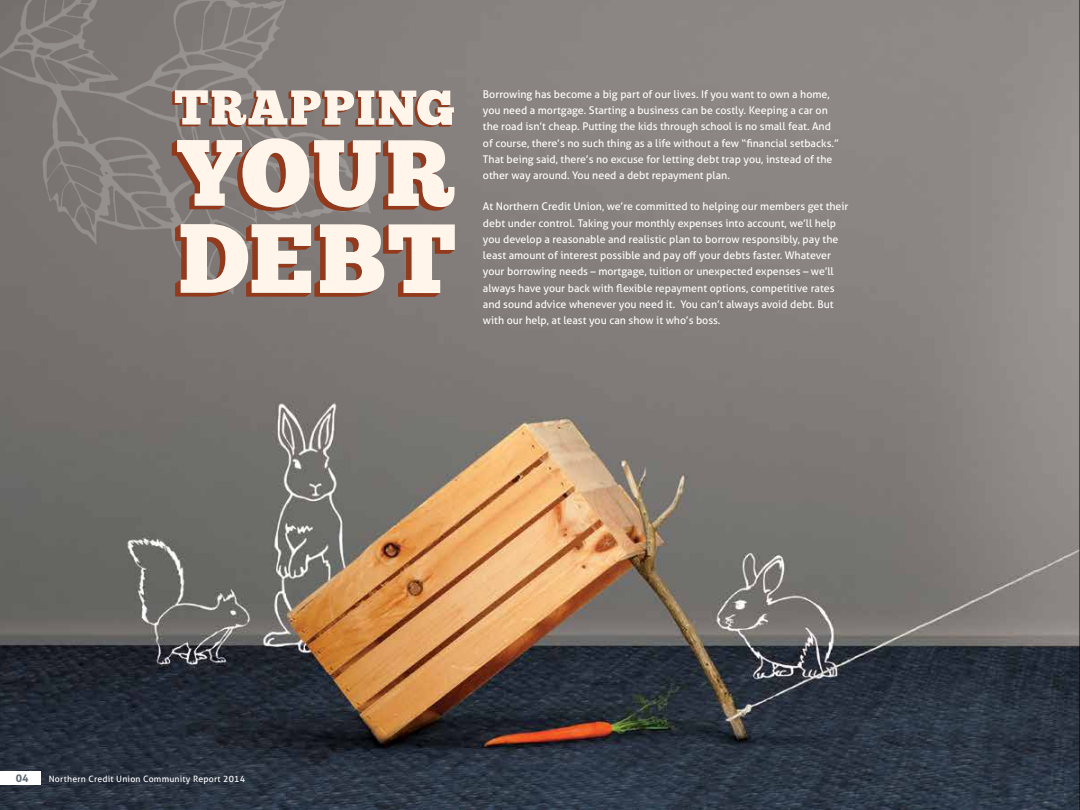
<style>
.page{position:relative;width:1080px;height:810px;background:#fff}
.page>*{position:absolute;margin:0;border:0;box-sizing:border-box;transform-origin:0 0}
.t1{font:10.62px/16.2px "Aller Typo";color:#fff}
.t2{font:700 10.62px "Aller Typo";color:#5c6771}
.t3{font:8.75px "Aller Typo";letter-spacing:.025em;color:#fff}
</style>
<div class="page">
<img style="left:0;top:0;width:1079px;height:810px">
<img style="left:0;top:0;width:399px;height:314px">
<div style="left:0;top:772px;width:41px;height:13px;background:#fff"></div>
<hr style="left:1079px;top:0;width:1px;height:810px;background:#000">
<svg style="left:172px;top:90px;width:283px;height:207px;background:#895d4e"></svg>
<svg style="left:175px;top:90px;width:280px;height:203px;background:#c6b6ac"></svg>
<p class="t2" style="left:16px;top:772px;width:14px">04</p>
<p class="t3" style="left:49px;top:773px;width:198px">Northern Credit Union Community Report 2014</p>
<p class="t1" style="left:483px;top:86px;width:357px">Borrowing has become a big part of our lives. If you want to own a home, you need a mortgage. Starting a business can be costly. Keeping a car on the road isn’t cheap. Putting the kids through school is no small feat. And of course, there’s no such thing as a life without a few “financial setbacks.” That being said, there’s no excuse for letting debt trap you, instead of the other way around. You need a debt repayment plan.</p>
<p class="t1" style="left:483px;top:198px;width:367px">At Northern Credit Union, we’re committed to helping our members get their debt under control. Taking your monthly expenses into account, we’ll help you develop a reasonable and realistic plan to borrow responsibly, pay the least amount of interest possible and pay off your debts faster. Whatever your borrowing needs – mortgage, tuition or unexpected expenses – we’ll always have your back with flexible repayment options, competitive rates and sound advice whenever you need it. You can’t always avoid debt. But with our help, at least you can show it who’s boss.</p>
</div>
